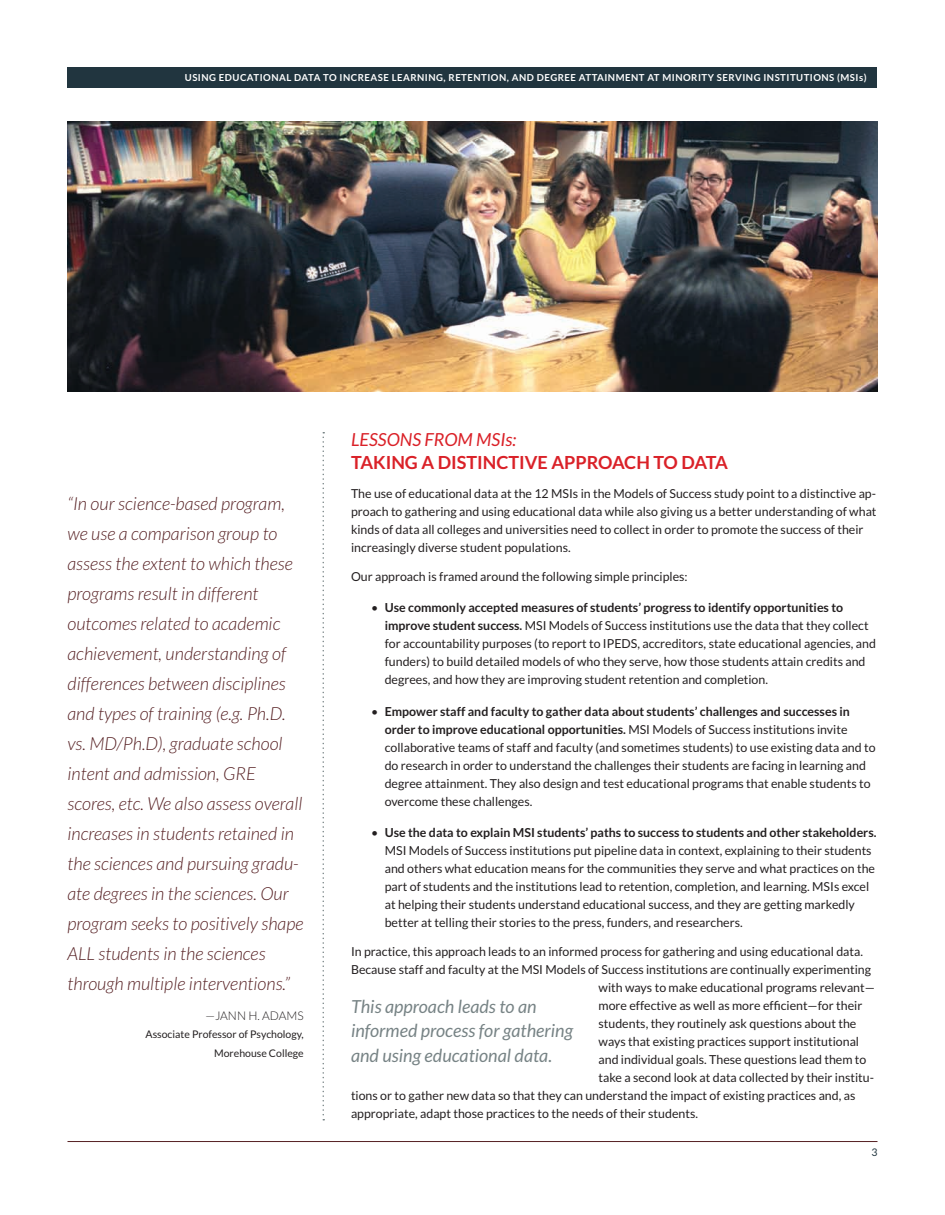
<style>
.page{position:relative;width:945px;height:1215px;background:#fff}
.page>*{position:absolute;margin:0;border:0;box-sizing:border-box;transform-origin:0 0}
.t1{font:italic 300 18px/30px "Lato";color:#551f22}
.t2{font:italic 18px/24.8px "Lato";color:#778385}
.t3{font:700 18px "Lato";color:#da2128}
.t4{font:italic 18px "Lato";color:#da2128}
.t5{font:12.3px/18px "Lato";color:#231f20}
.t6{font:300 12px "Lato";color:#231f20}
.t7{font:10.5px/18.8px "Lato";color:#231f20;text-align:right}
.t8{font:10.5px "Lato";color:#21353f}
.t9{font:700 9.6px "Lato";letter-spacing:.05em;color:#fff}
.s1{font-weight:700}
</style>
<div class="page">
<hr style="left:68px;top:1141px;width:810px;height:1px;background:#551f22">
<div style="left:68px;top:68px;width:810px;height:20px;background:#21353f"></div>
<svg style="left:322px;top:432px;width:2px;height:688px"></svg>
<img style="left:68px;top:122px;width:810px;height:270px">
<p class="t9" style="left:185px;top:72px;width:683px">Using Educational Data to I ncrease Learning, Retention, and Degree Attainment at Minority Serving I nstitutions (MSIs)</p>
<p class="t1" style="left:68px;top:489px;width:238px">“In our science-based program, we use a comparison group to assess the extent to which these programs result in different outcomes related to academic achievement, understanding of differences between disciplines and types of training (e.g. Ph.D. vs. MD/Ph.D), graduate school intent and admission, GRE scores, etc. We also assess overall increases in students retained in the sciences and pursuing gradu&shy;ate degrees in the sciences. Our program seeks to positively shape<br>ALL students in the sciences through multiple interventions.”</p>
<p class="t6" style="left:206px;top:1009px;width:100px">—JANN H. ADAMS</p>
<p class="t7" style="left:146px;top:1025px;width:160px">Associate Professor of Psychology,<br>Morehouse College</p>
<h1 class="t4" style="left:351px;top:430px;width:167px">Lessons from MSIs:</h1>
<h1 class="t3" style="left:351px;top:452px;width:378px">Taking a Distinctive Approach to Data</h1>
<p class="t5" style="left:351px;top:484px;width:527px">The use of educational data at the 12 MSIs in the Models of Success study point to a distinctive ap&shy;proach to gathering and using educational data while also giving us a better understanding of what kinds of data all colleges and universities need to collect in order to promote the success of their increasingly diverse student populations.</p>
<p class="t5" style="left:351px;top:567px;width:338px">Our approach is framed around the following simple principles:</p>
<p class="t5" style="left:385px;top:599px;width:493px;text-indent:-14px">• <span class="s1">Use commonly accepted measures of students’ progress to identify opportunities to improve student success.</span> MSI Models of Success institutions use the data that they collect for accountability purposes (to report to IPEDS, accreditors, state educational agencies, and funders) to build detailed models of who they serve, how those students attain credits and degrees, and how they are improving student retention and completion.</p>
<p class="t5" style="left:385px;top:702px;width:492px;text-indent:-14px">• <span class="s1">Empower staff and faculty to gather data about students’ challenges and successes in order to improve educational opportunities.</span> MSI Models of Success institutions invite collaborative teams of staff and faculty (and sometimes students) to use existing data and to do research in order to understand the challenges their students are facing in learning and degree attainment. They also design and test educational programs that enable students to overcome these challenges.</p>
<p class="t5" style="left:385px;top:824px;width:493px;text-indent:-14px">• <span class="s1">Use the data to explain MSI students’ paths to success to students and other stakeholders.<br></span>MSI Models of Success institutions put pipeline data in context, explaining to their students and others what education means for the communities they serve and what practices on the part of students and the institutions lead to retention, completion, and learning. MSIs excel at helping their students understand educational success, and they are getting markedly better at telling their stories to the press, funders, and researchers.</p>
<p class="t5" style="left:351px;top:942px;width:514px">In practice, this approach leads to an informed process for gathering and using educational data.</p>
<p class="t5" style="left:351px;top:960px;width:522px">Because staff and faculty at the MSI Models of Success institutions are continually experimenting</p>
<p class="t5" style="left:599px;top:978px;width:278px">with ways to make educational programs relevant—</p>
<p class="t5" style="left:599px;top:996px;width:265px">more effective as well as more efficient—for their</p>
<p class="t5" style="left:599px;top:1014px;width:259px">students, they routinely ask questions about the</p>
<p class="t5" style="left:599px;top:1032px;width:262px">ways that existing practices support institutional</p>
<p class="t5" style="left:599px;top:1050px;width:269px">and individual goals. These questions lead them to</p>
<p class="t5" style="left:599px;top:1068px;width:277px">take a second look at data collected by their institu-</p>
<p class="t5" style="left:351px;top:1086px;width:506px">tions or to gather new data so that they can understand the impact of existing practices and, as</p>
<p class="t5" style="left:351px;top:1104px;width:349px">appropriate, adapt those practices to the needs of their students.</p>
<h1 class="t2" style="left:351px;top:994px;width:225px">This approach leads to an informed process for gathering and using educational data.</h1>
<p class="t8" style="left:871px;top:1146px;width:8px">3</p>
</div>
